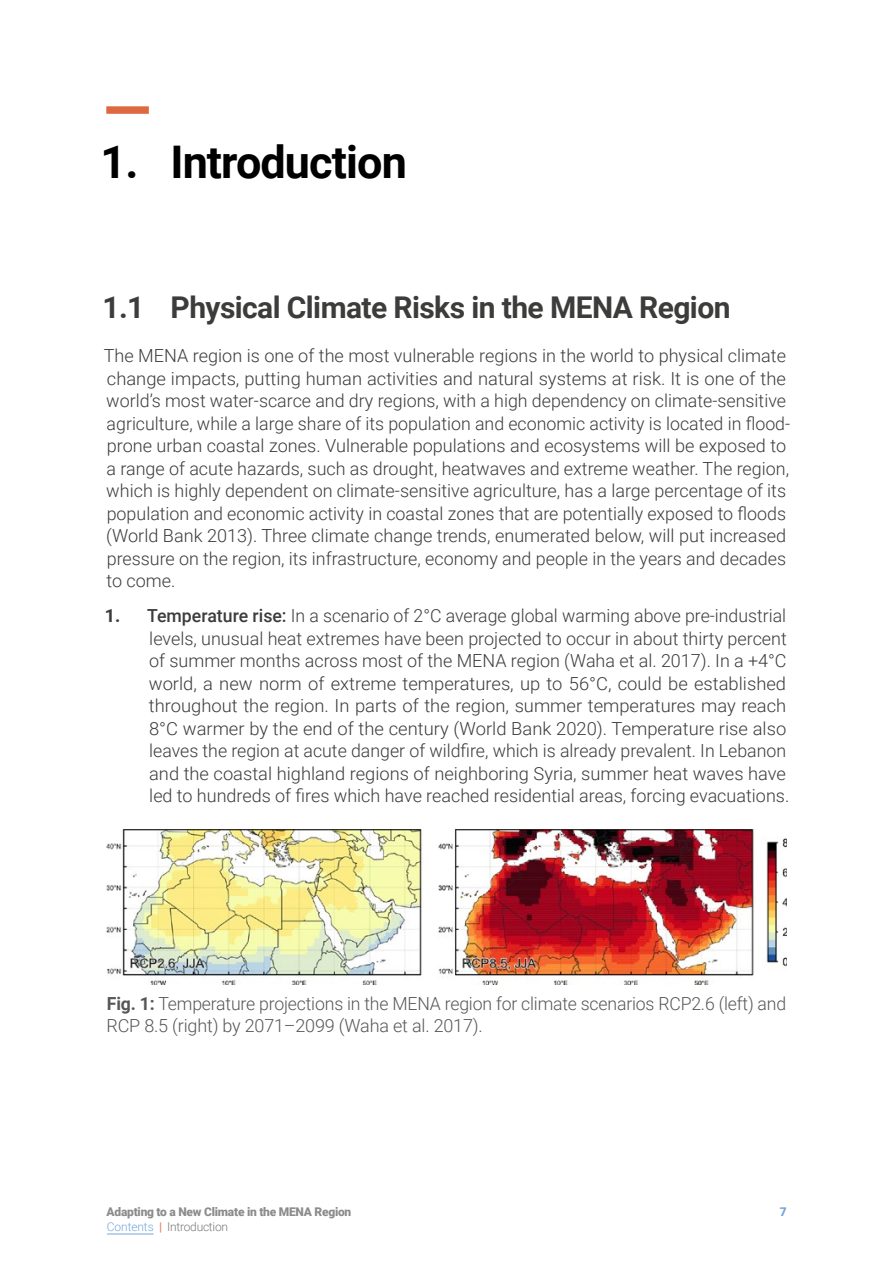
<style>
.page{position:relative;width:893px;height:1263px;background:#fff}
.page>*{position:absolute;margin:0;border:0;box-sizing:border-box;transform-origin:0 0}
.t1{font:700 45px "Roboto";letter-spacing:-.02em;color:#000}
.t2{font:700 30px "Roboto";letter-spacing:-.02em;color:#3c3c3b}
.t3{font:300 18px/22.5px "Roboto";color:#3c3c3b}
.t4{font:300 18px/22.5px "Roboto";letter-spacing:-.01em;color:#575756}
.t5{font:900 12px "Roboto";letter-spacing:-.02em;color:#706f6f}
.t6{font:300 12px "Roboto";letter-spacing:-.02em;color:#575756}
.t7{font:900 12px "Roboto";color:#5390cd}
.s1{font-weight:700}
.s2{font-weight:500}
.s3{color:#5390cd}
.s4{font-weight:700;color:#de6941}
</style>
<div class="page">
<hr style="left:107px;top:1234px;width:47px;height:1px;background:#5390cd">
<svg style="left:106px;top:106px;width:43px;height:8px"></svg>
<img style="left:106px;top:830px;width:681px;height:155px">
<h1 class="t1" style="left:101px;top:130px;width:308px">1. Introduction</h1>
<h2 class="t2" style="left:102px;top:287px;width:629px">1.1 Physical Climate Risks in the MENA Region</h2>
<p class="t3" style="left:104px;top:344px;width:688px">The MENA region is one of the most vulnerable regions in the world to physical climate change impacts, putting human activities and natural systems at risk. It is one of the world’s most water-scarce and dry regions, with a high dependency on climate-sensitive agriculture, while a large share of its population and economic activity is located in flood&shy;prone urban coastal zones. Vulnerable populations and ecosystems will be exposed to a range of acute hazards, such as drought, heatwaves and extreme weather. The region, which is highly dependent on climate-sensitive agriculture, has a large percentage of its population and economic activity in coastal zones that are potentially exposed to floods (World Bank 2013). Three climate change trends, enumerated below, will put increased pressure on the region, its infrastructure, economy and people in the years and decades to come.</p>
<p class="t3" style="left:149px;top:604px;width:642px;text-indent:-44px"><span class="s1">1.</span> <span class="s2">Temperature rise:</span> In a scenario of 2°C average global warming above pre-industrial levels, unusual heat extremes have been projected to occur in about thirty percent of summer months across most of the MENA region (Waha et al. 2017). In a +4°C world, a new norm of extreme temperatures, up to 56°C, could be established throughout the region. In parts of the region, summer temperatures may reach 8°C warmer by the end of the century (World Bank 2020). Temperature rise also leaves the region at acute danger of wildfire, which is already prevalent. In Lebanon and the coastal highland regions of neighboring Syria, summer heat waves have led to hundreds of fires which have reached residential areas, forcing evacuations.</p>
<p class="t4" style="left:107px;top:991px;width:681px"><span class="s1">Fig. 1:</span> Temperature projections in the MENA region for climate scenarios RCP2.6 (left) and<br>RCP 8.5 (right) by 2071–2099 (Waha et al. 2017).</p>
<p class="t5" style="left:107px;top:1203px;width:246px">Adapting to a New Climate in the MENA Region</p>
<p class="t7" style="left:780px;top:1203px;width:8px">7</p>
<p class="t6" style="left:107px;top:1218px;width:123px"><span class="s3">Contents</span> <span class="s4">|</span> Introduction</p>
</div>
